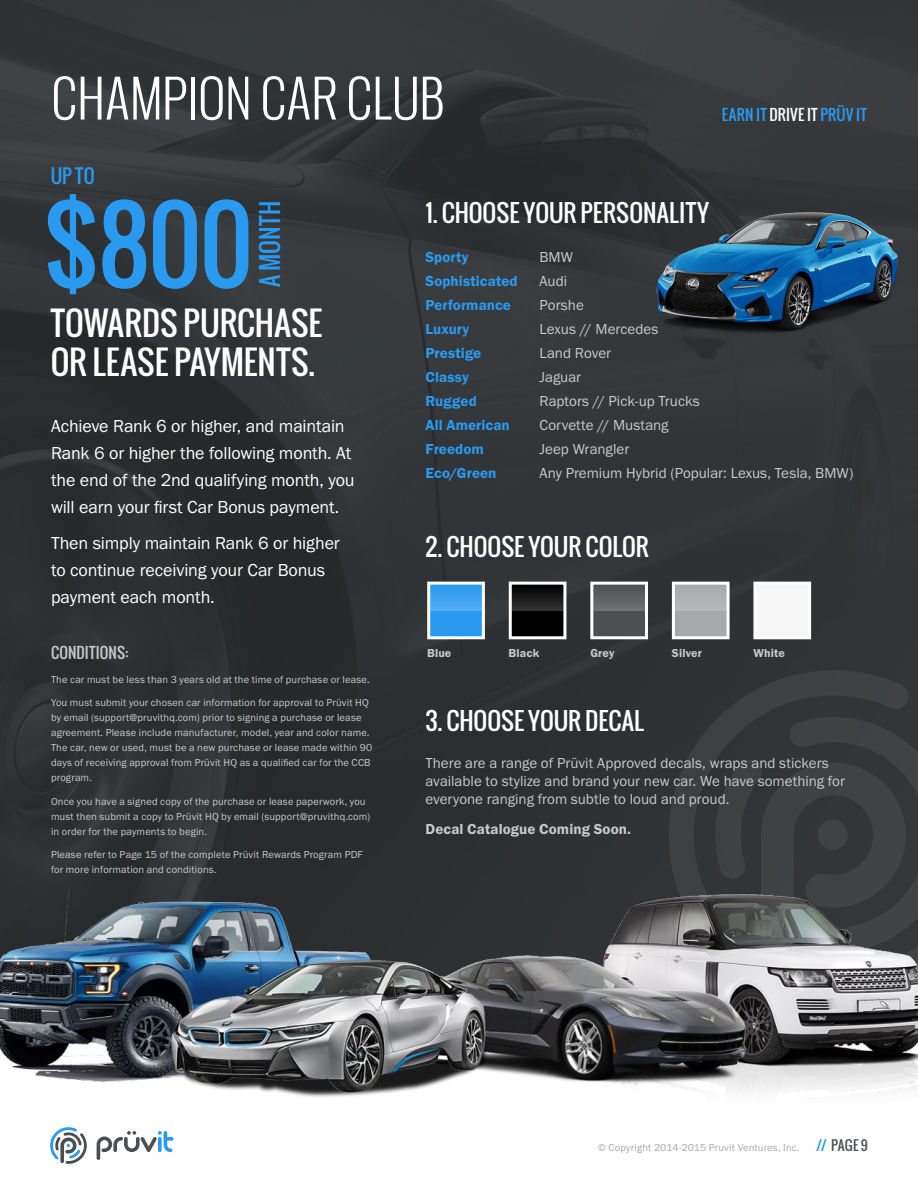
<style>
.page{position:relative;width:918px;height:1188px;background:#fff}
.page>*{position:absolute;margin:0;border:0;box-sizing:border-box;transform-origin:0 0}
.t1{font:100.2px "Oswald";color:#2a9af1}
.t2{font:300 51px "Oswald";letter-spacing:-.01em;color:#fff}
.t3{font:32.55px/39.3px "Oswald";color:#fff}
.t4{font:24px "Oswald";color:#fff}
.t5{font:24px "Oswald";color:#2a9af1}
.t6{font:19.05px "Oswald";color:#2a9af1}
.t7{font:18px/27px "Franklin Gothic URW Boo";letter-spacing:-.01em;color:#fff}
.t8{font:15px/18px "Franklin Gothic URW Boo";color:#cacacb}
.t9{font:15px "Franklin Gothic URW Dem";letter-spacing:.005em;color:#2a9af1}
.t10{font:15px "Franklin Gothic URW Dem";letter-spacing:.005em;color:#cacacb}
.t11{font:15px "Oswald";letter-spacing:.02em;color:#2a9af1}
.t12{font:15px "Oswald";letter-spacing:.005em;color:#cacacb}
.t13{font:13.5px "Oswald";color:#4d5053}
.t14{font:12px "Franklin Gothic URW Dem";letter-spacing:.01em;color:#cacacb}
.t15{font:10.5px/15px "Franklin Gothic URW Boo";letter-spacing:.015em;color:#cacacb}
.t16{font:10.5px "Franklin Gothic URW Boo";letter-spacing:.01em;color:#a6a8a9}
.s1{color:#fff}
.s2{color:#2a9af1}
</style>
<div class="page">
<svg style="left:50px;top:1127px;width:37px;height:37px"></svg>
<svg style="left:97px;top:1131px;width:77px;height:29px"></svg>
<img style="left:0;top:0;width:918px;height:888px">
<svg style="left:669px;top:670px;width:249px;height:218px;background:#383a3c"></svg>
<img style="left:0;top:888px;width:918px;height:209px">
<div style="left:753px;top:582px;width:58px;height:57px;background:#f6f6f6"></div>
<div style="left:427px;top:582px;width:58px;height:57px;background:#2a9af1;border:3px solid #fff"></div>
<div style="left:510px;top:583px;width:55px;height:55px;background:#000"></div>
<div style="left:509px;top:582px;width:57px;height:57px;border:3px solid #fff"></div>
<div style="left:590px;top:582px;width:58px;height:57px;background:#4d5053;border:3px solid #fff"></div>
<div style="left:672px;top:582px;width:58px;height:57px;background:#a6a8a9;border:3px solid #fff"></div>
<svg style="left:430px;top:584px;width:52px;height:27px"></svg>
<svg style="left:512px;top:584px;width:52px;height:27px"></svg>
<svg style="left:593px;top:584px;width:52px;height:27px"></svg>
<div style="left:675px;top:584px;width:52px;height:27px;background:#aeb0b1"></div>
<img style="left:645px;top:187px;width:263px;height:167px">
<h2 class="t2" style="left:51px;top:64px;width:395px">CHAMPION CAR CLUB</h2>
<h3 class="t6" style="left:51px;top:161px;width:45px">UP TO</h3>
<h3 class="t11" style="left:722px;top:103px;width:147px">EARN IT <span class="s1">DRIVE IT</span> PRÜV IT</h3>
<h1 class="t1" style="left:42px;top:169px;width:213px">$800</h1>
<h3 class="t5" style="left:252px;top:287px;width:87px;rotate:-90deg">A MONTH</h3>
<h3 class="t3" style="left:51px;top:303px;width:273px">TOWARDS PURCHASE<br>OR LEASE PAYMENTS.</h3>
<h3 class="t7" style="left:51px;top:413px;width:305px">Achieve Rank 6 or higher, and maintain Rank 6 or higher the following month. At the end of the 2nd qualifying month, you will earn your first Car Bonus payment.</h3>
<h3 class="t7" style="left:51px;top:529px;width:290px">Then simply maintain Rank 6 or higher to continue receiving your Car Bonus payment each month.</h3>
<h3 class="t12" style="left:51px;top:642px;width:79px">CONDITIONS:</h3>
<p class="t15" style="left:51px;top:672px;width:320px">The car must be less than 3 years old at the time of purchase or lease.</p>
<p class="t15" style="left:51px;top:695px;width:323px">You must submit your chosen car information for approval to Prüvit HQ by email (support@pruvithq.com) prior to signing a purchase or lease agreement. Please include manufacturer, model, year and color name.<br>The car, new or used, must be a new purchase or lease made within 90 days of receiving approval from Prüvit HQ as a qualified car for the CCB program.</p>
<p class="t15" style="left:51px;top:794px;width:321px">Once you have a signed copy of the purchase or lease paperwork, you must then submit a copy to Prüvit HQ by email (support@pruvithq.com) in order for the payments to begin.</p>
<p class="t15" style="left:51px;top:847px;width:313px">Please refer to Page 15 of the complete Prüvit Rewards Program PDF for more information and conditions.</p>
<h3 class="t4" style="left:426px;top:195px;width:285px">1. CHOOSE YOUR PERSONALITY</h3>
<h3 class="t9" style="left:426px;top:247px;width:45px">Sporty</h3>
<h3 class="t8" style="left:540px;top:247px;width:35px">BMW</h3>
<h3 class="t9" style="left:426px;top:271px;width:94px">Sophisticated</h3>
<h3 class="t8" style="left:540px;top:271px;width:29px">Audi</h3>
<h3 class="t9" style="left:426px;top:295px;width:87px">Performance</h3>
<h3 class="t8" style="left:540px;top:295px;width:46px">Porshe</h3>
<h3 class="t9" style="left:426px;top:319px;width:45px">Luxury</h3>
<h3 class="t8" style="left:540px;top:319px;width:121px">Lexus // Mercedes</h3>
<h3 class="t9" style="left:426px;top:343px;width:57px">Prestige</h3>
<h3 class="t8" style="left:540px;top:343px;width:73px">Land Rover</h3>
<h3 class="t9" style="left:426px;top:367px;width:45px">Classy</h3>
<h3 class="t8" style="left:540px;top:367px;width:43px">Jaguar</h3>
<h3 class="t9" style="left:426px;top:391px;width:53px">Rugged</h3>
<h3 class="t8" style="left:540px;top:391px;width:162px">Raptors // Pick-up Trucks</h3>
<h3 class="t9" style="left:426px;top:415px;width:86px">All American</h3>
<h3 class="t8" style="left:540px;top:415px;width:131px">Corvette // Mustang</h3>
<h3 class="t9" style="left:426px;top:439px;width:60px">Freedom</h3>
<h3 class="t8" style="left:540px;top:439px;width:91px">Jeep Wrangler</h3>
<h3 class="t9" style="left:426px;top:463px;width:72px">Eco/Green</h3>
<h3 class="t8" style="left:540px;top:463px;width:315px">Any Premium Hybrid (Popular: Lexus, Tesla, BMW)</h3>
<h3 class="t4" style="left:426px;top:529px;width:225px">2. CHOOSE YOUR COLOR</h3>
<p class="t14" style="left:427px;top:645px;width:26px">Blue</p>
<p class="t14" style="left:509px;top:645px;width:32px">Black</p>
<p class="t14" style="left:590px;top:645px;width:26px">Grey</p>
<p class="t14" style="left:672px;top:645px;width:31px">Silver</p>
<p class="t14" style="left:753px;top:645px;width:33px">White</p>
<h3 class="t4" style="left:426px;top:703px;width:220px">3. CHOOSE YOUR DECAL</h3>
<h3 class="t8" style="left:426px;top:753px;width:421px">There are a range of Prüvit Approved decals, wraps and stickers available to stylize and brand your new car. We have something for everyone ranging from subtle to loud and proud.</h3>
<h3 class="t10" style="left:426px;top:820px;width:207px">Decal Catalogue Coming Soon.</h3>
<p class="t16" style="left:598px;top:1141px;width:203px">© Copyright 2014-2015 Pruvit Ventures, Inc.</p>
<p class="t13" style="left:816px;top:1135px;width:53px"><span class="s2">//</span> PAGE 9</p>
</div>
